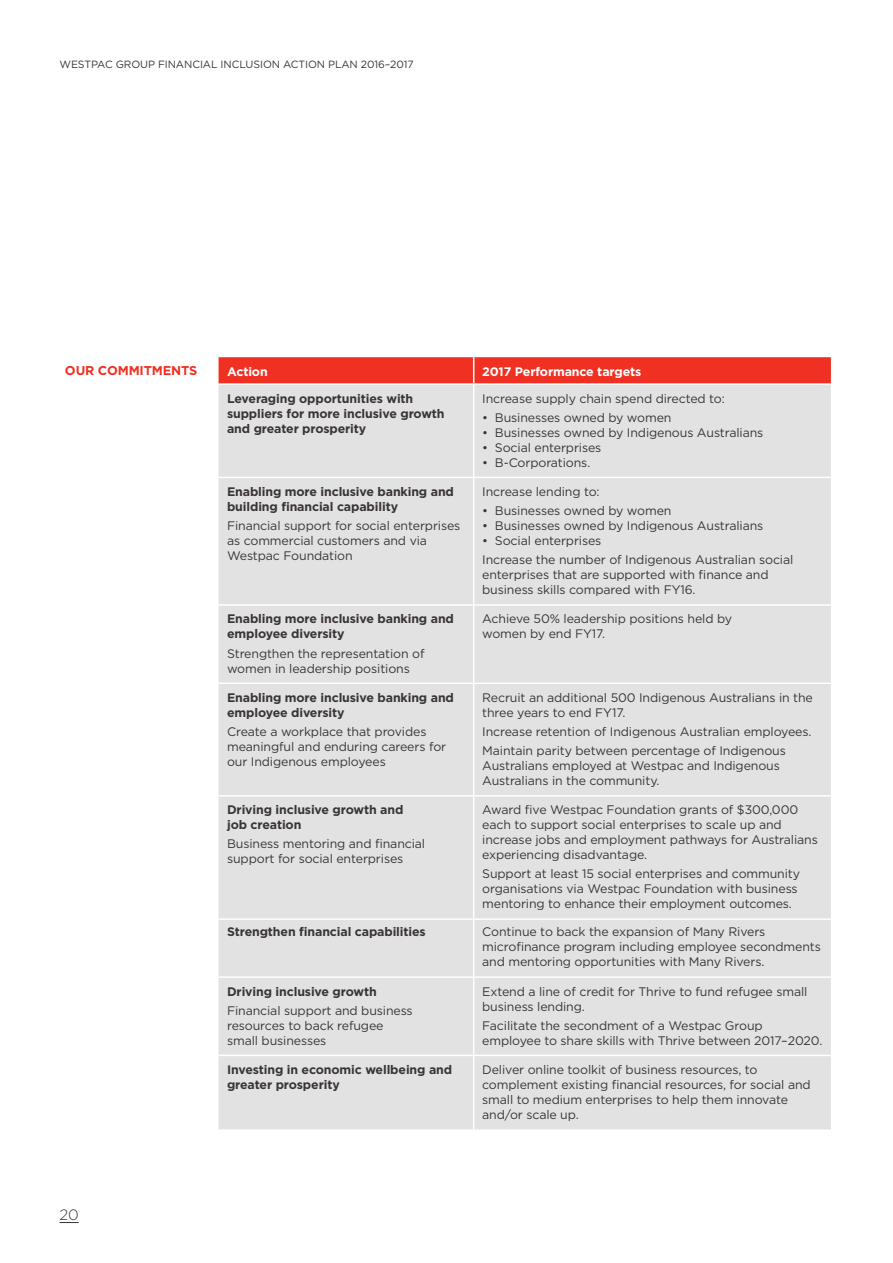
<style>
.page{position:relative;width:893px;height:1263px;background:#fff}
.page>*{position:absolute;margin:0;border:0;box-sizing:border-box;transform-origin:0 0}
.t1{font:300 15px "Gotham";color:#393535}
.t2{font:700 12.75px "Gotham";letter-spacing:-.01em;color:#f03023}
.t3{font:12.3px/15px "Gotham";letter-spacing:-.01em;color:#393535}
.t4{font:700 12.3px/15px "Gotham";letter-spacing:-.01em;color:#393535}
.t5{font:700 12.3px "Gotham";letter-spacing:-.01em;color:#fff}
.t6{font:10.5px "Gotham";letter-spacing:-.01em;color:#393535}
</style>
<div class="page">
<div style="left:219px;top:385px;width:612px;height:744px;background:#e3e2e2"></div>
<div style="left:219px;top:357px;width:612px;height:26px;background:#f03023"></div>
<hr style="left:473px;top:385px;width:1px;height:92px;background:#fff">
<hr style="left:219px;top:477px;width:255px;height:1px;background:#fff">
<hr style="left:474px;top:477px;width:357px;height:1px;background:#fff">
<hr style="left:473px;top:478px;width:1px;height:126px;background:#fff">
<hr style="left:219px;top:604px;width:255px;height:2px;background:#fff">
<hr style="left:474px;top:604px;width:357px;height:2px;background:#fff">
<hr style="left:473px;top:606px;width:1px;height:76px;background:#fff">
<hr style="left:219px;top:682px;width:255px;height:2px;background:#fff">
<hr style="left:474px;top:682px;width:357px;height:2px;background:#fff">
<hr style="left:473px;top:684px;width:1px;height:111px;background:#fff">
<hr style="left:219px;top:795px;width:255px;height:1px;background:#fff">
<hr style="left:474px;top:795px;width:357px;height:1px;background:#fff">
<hr style="left:473px;top:796px;width:1px;height:122px;background:#fff">
<hr style="left:473px;top:978px;width:1px;height:77px;background:#fff">
<hr style="left:219px;top:1055px;width:255px;height:1px;background:#fff">
<hr style="left:474px;top:1055px;width:357px;height:1px;background:#fff">
<hr style="left:473px;top:1056px;width:1px;height:73px;background:#fff">
<hr style="left:219px;top:918px;width:255px;height:2px;background:#fff">
<hr style="left:474px;top:918px;width:357px;height:2px;background:#fff">
<hr style="left:473px;top:920px;width:1px;height:56px;background:#fff">
<hr style="left:219px;top:976px;width:255px;height:2px;background:#fff">
<hr style="left:474px;top:976px;width:357px;height:2px;background:#fff">
<svg style="left:60px;top:1222px;width:19px;height:1px"></svg>
<p class="t6" style="left:60px;top:57px;width:356px">WESTPAC GROUP FINANCIAL INCLUSION ACTION PLAN 2016–2017</p>
<p class="t2" style="left:65px;top:362px;width:134px">OUR COMMITMENTS</p>
<p class="t5" style="left:227px;top:363px;width:42px">Action</p>
<p class="t5" style="left:482px;top:363px;width:161px">2017 Performance targets</p>
<p class="t4" style="left:227px;top:391px;width:219px">Leveraging opportunities with suppliers for more inclusive growth and greater prosperity</p>
<p class="t3" style="left:482px;top:390px;width:244px">Increase supply chain spend directed to:</p>
<p class="t3" style="left:482px;top:410px;width:191px">• Businesses owned by women</p>
<p class="t3" style="left:482px;top:425px;width:283px">• Businesses owned by Indigenous Australians</p>
<p class="t3" style="left:482px;top:440px;width:121px">• Social enterprises</p>
<p class="t3" style="left:482px;top:455px;width:110px">• B-Corporations.</p>
<p class="t4" style="left:227px;top:484px;width:228px">Enabling more inclusive banking and building financial capability</p>
<p class="t3" style="left:227px;top:518px;width:235px">Financial support for social enterprises as commercial customers and via<br>Westpac Foundation</p>
<p class="t4" style="left:227px;top:611px;width:228px">Enabling more inclusive banking and employee diversity</p>
<p class="t3" style="left:227px;top:645px;width:199px">Strengthen the representation of women in leadership positions</p>
<p class="t4" style="left:227px;top:690px;width:228px">Enabling more inclusive banking and employee diversity</p>
<p class="t3" style="left:227px;top:724px;width:221px">Create a workplace that provides meaningful and enduring careers for our Indigenous employees</p>
<p class="t4" style="left:227px;top:802px;width:178px">Driving inclusive growth and job creation</p>
<p class="t3" style="left:227px;top:836px;width:200px">Business mentoring and financial support for social enterprises</p>
<p class="t3" style="left:482px;top:484px;width:119px">Increase lending to:</p>
<p class="t3" style="left:482px;top:503px;width:191px">• Businesses owned by women</p>
<p class="t3" style="left:482px;top:518px;width:283px">• Businesses owned by Indigenous Australians</p>
<p class="t3" style="left:482px;top:531px;width:313px;line-height:19.2px">• Social enterprises<br>Increase the number of Indigenous Australian social</p>
<p class="t3" style="left:482px;top:567px;width:288px">enterprises that are supported with finance and business skills compared with FY16.</p>
<p class="t3" style="left:482px;top:611px;width:251px">Achieve 50% leadership positions held by women by end FY17.</p>
<p class="t3" style="left:482px;top:689px;width:332px">Recruit an additional 500 Indigenous Australians in the three years to end FY17.</p>
<p class="t3" style="left:482px;top:722px;width:331px;line-height:19.2px">Increase retention of Indigenous Australian employees.<br>Maintain parity between percentage of Indigenous</p>
<p class="t3" style="left:482px;top:758px;width:299px">Australians employed at Westpac and Indigenous<br>Australians in the community.</p>
<p class="t3" style="left:482px;top:802px;width:337px">Award five Westpac Foundation grants of $300,000 each to support social enterprises to scale up and increase jobs and employment pathways for Australians experiencing disadvantage.</p>
<p class="t3" style="left:482px;top:866px;width:319px">Support at least 15 social enterprises and community organisations via Westpac Foundation with business mentoring to enhance their employment outcomes.</p>
<p class="t4" style="left:227px;top:924px;width:200px">Strengthen financial capabilities</p>
<p class="t3" style="left:482px;top:924px;width:340px">Continue to back the expansion of Many Rivers microfinance program including employee secondments and mentoring opportunities with Many Rivers.</p>
<p class="t4" style="left:227px;top:983px;width:151px">Driving inclusive growth</p>
<p class="t3" style="left:227px;top:1003px;width:187px">Financial support and business resources to back refugee small businesses</p>
<p class="t3" style="left:482px;top:983px;width:327px">Extend a line of credit for Thrive to fund refugee small business lending.</p>
<p class="t3" style="left:482px;top:1018px;width:342px">Facilitate the secondment of a Westpac Group employee to share skills with Thrive between 2017–2020.</p>
<p class="t4" style="left:227px;top:1062px;width:227px">Investing in economic wellbeing and greater prosperity</p>
<p class="t3" style="left:482px;top:1062px;width:330px">Deliver online toolkit of business resources, to complement existing financial resources, for social and small to medium enterprises to help them innovate and/or scale up.</p>
<p class="t1" style="left:60px;top:1205px;width:21px">20</p>
</div>
